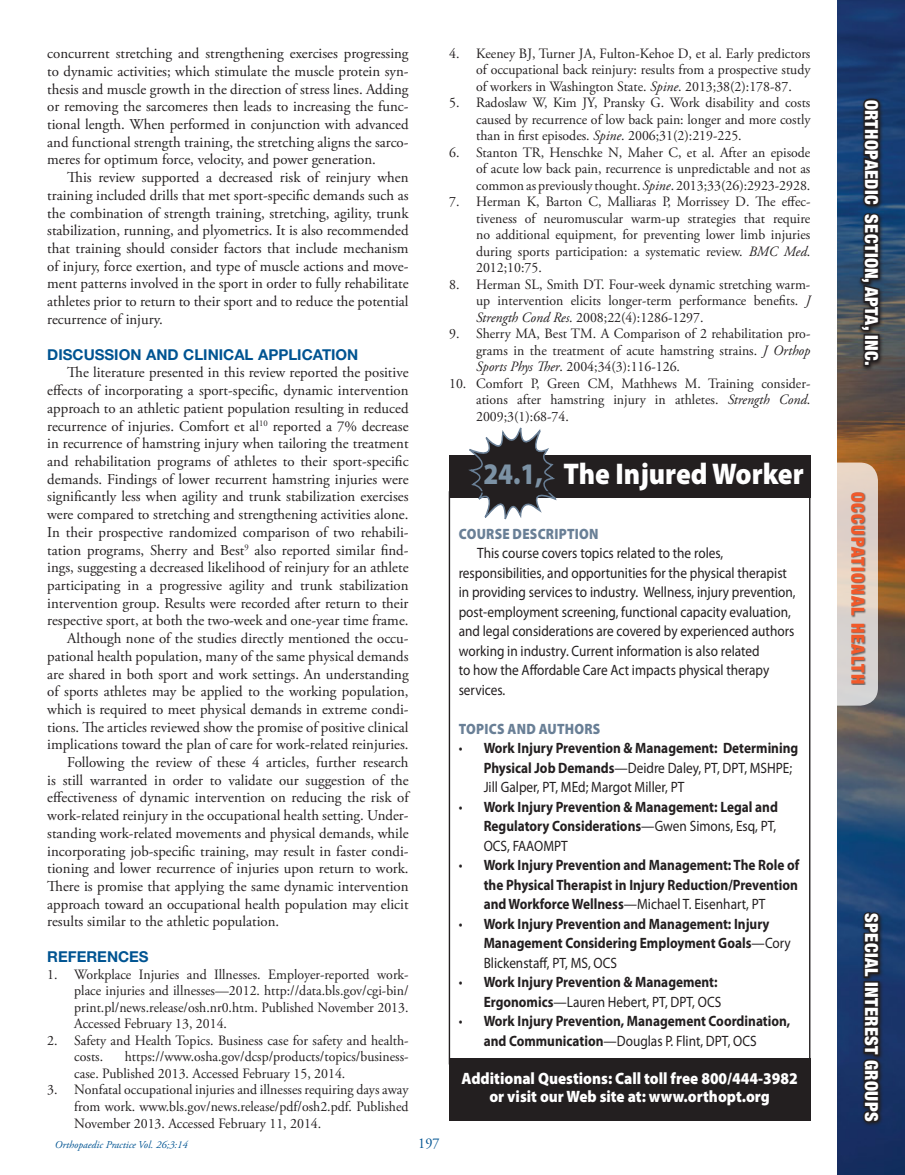
<style>
.page{position:relative;width:905px;height:1175px;background:#fff}
.page>*{position:absolute;margin:0;border:0;box-sizing:border-box;transform-origin:0 0}
.BodyCopy{font:900 30px "Myriad Pro";color:#fff;scale:.91 1}
.t1{font:900 condensed 18px "Helvetica Neue LT Pro";letter-spacing:.02em;color:#fff}
.t2{font:18px "Helvetica Neue LT Pro";color:#fff}
.t3{font:900 condensed 18px "Helvetica Neue LT Pro";letter-spacing:.07em;color:#f1592a}
.BodyCopy-2{font:900 16.5px "Myriad Pro";color:#fff;scale:.91 1}
.BodyCopy-3{font:15px/17.7px "Adobe Garamond Pro";color:#231f20;text-align:justify}
.References_2digit{font:700 15px/19.5px "Myriad Pro";color:#231f20;scale:.89 1}
.BodyCopy-4{font:15px/19.5px "Myriad Pro";color:#231f20;scale:.89 1}
.Subhead{font:700 15px "Helvetica Neue LT Pro";color:#005492}
.BodyCopy-5{font:900 15px "Myriad Pro";letter-spacing:.02em;color:#697f96;scale:.89 1}
.t4{font:15px "Adobe Garamond Pro";color:#005492;scale:.95 1}
.References_2digit_9{font:14.25px/16.5px "Adobe Garamond Pro";color:#231f20;text-align:justify}
.t5{font:italic 10.5px "Adobe Garamond Pro";color:#005492}
.s1{font-style:italic}
.s2{color:#7c92a5}
.s3{font-weight:400}
</style>
<div class="page">
<img style="left:837px;top:0;width:67px;height:1174px">
<svg style="left:857px;top:96px;width:27px;height:275px;background:#334a64"></svg>
<svg style="left:859px;top:50px;width:22px;height:282px;background:#222d40"></svg>
<div style="left:863px;top:334px;width:16px;height:6px;border:3px solid #231f20"></div>
<svg style="left:861px;top:338px;width:20px;height:25px"></svg>
<div style="left:863px;top:360px;width:7px;height:6px;border:3px solid #231f20"></div>
<svg style="left:861px;top:910px;width:23px;height:216px"></svg>
<svg style="left:861px;top:910px;width:20px;height:214px;background:#202430"></svg>
<svg style="left:810px;top:462px;width:68px;height:243px"></svg>
<div style="left:851px;top:492px;width:15px;height:192px;background:#231f20;opacity:.6"></div>
<div style="left:448px;top:455px;width:362px;height:42px;background:#231f20"></div>
<div style="left:448px;top:1058px;width:362px;height:62px;background:#231f20"></div>
<svg style="left:461px;top:427px;width:102px;height:93px"></svg>
<p class="BodyCopy-3" style="left:47px;top:45px;width:363px">concurrent stretching and strengthening exercises progressing to dynamic activities; which stimulate the muscle protein syn&shy;thesis and muscle growth in the direction of stress lines. Adding or removing the sarcomeres then leads to increasing the func&shy;tional length. When performed in conjunction with advanced and functional strength training, the stretching aligns the sarco&shy;meres for optimum force, velocity, and power generation.</p>
<p class="BodyCopy-3" style="left:47px;top:169px;width:363px;text-indent:20px">This review supported a decreased risk of reinjury when training included drills that met sport-specific demands such as the combination of strength training, stretching, agility, trunk stabilization, running, and plyometrics. It is also recommended that training should consider factors that include mechanism of injury, force exertion, and type of muscle actions and move&shy;ment patterns involved in the sport in order to fully rehabilitate athletes prior to return to their sport and to reduce the potential recurrence of injury.</p>
<p class="Subhead" style="left:47px;top:345px;width:312px">DISCUSSION AND CLINICAL APPLICATION</p>
<p class="BodyCopy-3" style="left:47px;top:364px;width:363px;text-indent:20px">The literature presented in this review reported the positive effects of incorporating a sport-specific, dynamic intervention approach to an athletic patient population resulting in reduced recurrence of injuries. Comfort et al<sup>10</sup> reported a 7% decrease in recurrence of hamstring injury when tailoring the treatment and rehabilitation programs of athletes to their sport-specific demands. Findings of lower recurrent hamstring injuries were significantly less when agility and trunk stabilization exercises were compared to stretching and strengthening activities alone.<br>In their prospective randomized comparison of two rehabili&shy;tation programs, Sherry and Best<sup>9</sup> also reported similar find&shy;ings, suggesting a decreased likelihood of reinjury for an athlete participating in a progressive agility and trunk stabilization intervention group. Results were recorded after return to their respective sport, at both the two-week and one-year time frame.</p>
<p class="BodyCopy-3" style="left:47px;top:630px;width:363px;text-indent:20px">Although none of the studies directly mentioned the occu&shy;pational health population, many of the same physical demands are shared in both sport and work settings. An understanding of sports athletes may be applied to the working population, which is required to meet physical demands in extreme condi&shy;tions. The articles reviewed show the promise of positive clinical implications toward the plan of care for work-related reinjuries.</p>
<p class="BodyCopy-3" style="left:47px;top:754px;width:363px;text-indent:20px">Following the review of these 4 articles, further research is still warranted in order to validate our suggestion of the effectiveness of dynamic intervention on reducing the risk of work-related reinjury in the occupational health setting. Under&shy;standing work-related movements and physical demands, while incorporating job-specific training, may result in faster condi&shy;tioning and lower recurrence of injuries upon return to work.<br>There is promise that applying the same dynamic intervention approach toward an occupational health population may elicit results similar to the athletic population.</p>
<p class="Subhead" style="left:47px;top:947px;width:103px">REFERENCES</p>
<p class="References_2digit_9" style="left:74px;top:966px;width:336px;text-indent:-27px">1. Workplace Injuries and Illnesses. Employer-reported work&shy;place injuries and illnesses—2012. http://data.bls.gov/cgi-bin/ print.pl/news.release/osh.nr0.htm. Published November 2013.<br>Accessed February 13, 2014.</p>
<p class="References_2digit_9" style="left:74px;top:1032px;width:336px;text-indent:-27px">2. Safety and Health Topics. Business case for safety and health&shy;costs.</p>
<p class="References_2digit_9" style="left:74px;top:1049px;width:336px;text-indent:50px">https://www.osha.gov/dcsp/products/topics/business&shy;case. Published 2013. Accessed February 15, 2014.</p>
<p class="References_2digit_9" style="left:74px;top:1082px;width:336px;text-indent:-27px">3. Nonfatal occupational injuries and illnesses requiring days away from work. www.bls.gov/news.release/pdf/osh2.pdf. Published November 2013. Accessed February 11, 2014.</p>
<p class="t5" style="left:55px;top:1138px;width:134px">Orthopaedic Practice Vol. 26;3:14</p>
<p class="t4" style="left:418px;top:1134px;width:24px">197</p>
<p class="References_2digit_9" style="left:476px;top:45px;width:336px;text-indent:-27px">4. Keeney BJ, Turner JA, Fulton-Kehoe D, et al. Early predictors of occupational back reinjury: results from a prospective study of workers in Washington State. <span class="s1">Spine</span>. 2013;38(2):178-87.</p>
<p class="References_2digit_9" style="left:476px;top:95px;width:336px;text-indent:-27px">5. Radoslaw W, Kim JY, Pransky G. Work disability and costs caused by recurrence of low back pain: longer and more costly than in first episodes. <span class="s1">Spine</span>. 2006;31(2):219-225.</p>
<p class="References_2digit_9" style="left:476px;top:144px;width:336px;text-indent:-27px">6. Stanton TR, Henschke N, Maher C, et al. After an episode of acute low back pain, recurrence is unpredictable and not as common as previously thought. <span class="s1">Spine</span>. 2013;33(26):2923-2928.</p>
<p class="References_2digit_9" style="left:476px;top:194px;width:336px;text-indent:-27px">7. Herman K, Barton C, Malliaras P, Morrissey D. The effec&shy;tiveness of neuromuscular warm-up strategies that require no additional equipment, for preventing lower limb injuries during sports participation: a systematic review. <span class="s1">BMC Med</span>.<br>2012;10:75.</p>
<p class="References_2digit_9" style="left:476px;top:276px;width:336px;text-indent:-27px">8. Herman SL, Smith DT. Four-week dynamic stretching warm&shy;up intervention elicits longer-term performance benefits. <span class="s1">J Strength Cond Res</span>. 2008;22(4):1286-1297.</p>
<p class="References_2digit_9" style="left:476px;top:326px;width:336px;text-indent:-27px">9. Sherry MA, Best TM. A Comparison of 2 rehabilitation pro&shy;grams in the treatment of acute hamstring strains. <span class="s1">J Orthop Sports Phys Ther</span>. 2004;34(3):116-126.</p>
<p class="References_2digit_9" style="left:476px;top:375px;width:336px;text-indent:-27px">10. Comfort P, Green CM, Mathhews M. Training consider&shy;ations after hamstring injury in athletes. <span class="s1">Strength Cond</span>.<br>2009;3(1):68-74.</p>
<p class="BodyCopy" style="left:483px;top:454px;width:353px"><span class="s2">24.1,</span> The Injured Worker</p>
<p class="BodyCopy-5" style="left:459px;top:523px;width:158px">COURSE DESCRIPTION</p>
<p class="BodyCopy-4" style="left:458px;top:543px;width:380px;text-indent:18px">This course covers topics related to the roles, responsibilities, and opportunities for the physical therapist in providing services to industry. Wellness, injury prevention, post-employment screening, functional capacity evaluation, and legal considerations are covered by experienced authors working in industry. Current information is also related<br>to how the Affordable Care Act impacts physical therapy services.</p>
<p class="BodyCopy-5" style="left:459px;top:718px;width:161px">TOPICS AND AUTHORS</p>
<p class="References_2digit" style="left:483px;top:738px;width:355px;text-indent:-25px"><span class="s3">•</span> Work Injury Prevention &amp; Management: Determining<br>Physical Job Demands<span class="s3">—Deidre Daley, PT, DPT, MSHPE;<br>Jill Galper, PT, MEd; Margot Miller, PT</span></p>
<p class="References_2digit" style="left:483px;top:796px;width:332px;text-align:justify;text-indent:-25px"><span class="s3">•</span> Work Injury Prevention &amp; Management: Legal and Regulatory Considerations<span class="s3">—Gwen Simons, Esq, PT, OCS, FAAOMPT</span></p>
<p class="References_2digit" style="left:483px;top:855px;width:356px;text-align:justify;text-indent:-25px"><span class="s3">•</span> Work Injury Prevention and Management: The Role of the Physical Therapist in Injury Reduction/Prevention and Workforce Wellness<span class="s3">—Michael T. Eisenhart, PT</span></p>
<p class="References_2digit" style="left:483px;top:913px;width:346px;text-indent:-25px"><span class="s3">•</span> Work Injury Prevention and Management: Injury<br>Management Considering Employment Goals<span class="s3">—Cory<br>Blickenstaff, PT, MS, OCS</span></p>
<p class="References_2digit" style="left:458px;top:972px;width:296px;text-align:right"><span class="s3">•</span> Work Injury Prevention &amp; Management:<br>Ergonomics<span class="s3">—Lauren Hebert, PT, DPT, OCS</span></p>
<p class="References_2digit" style="left:458px;top:1011px;width:374px;text-align:center"><span class="s3">•</span> Work Injury Prevention, Management Coordination, and Communication<span class="s3">—Douglas P. Flint, DPT, OCS</span></p>
<p class="BodyCopy-2" style="left:461px;top:1067px;width:371px">Additional Questions: Call toll free 800/444-3982</p>
<p class="BodyCopy-2" style="left:489px;top:1085px;width:310px">or visit our Web site at: www.orthopt.org</p>
<p class="t1" style="left:882px;top:100px;width:267px;rotate:90deg">ORTHOPAEDIC SECTION, APTA, INC.</p>
<p class="t3" style="left:869px;top:492px;width:193px;rotate:90deg">OCCUPATIONAL HEALTH</p>
<p class="t2" style="left:876px;top:813px;width:210px;rotate:90deg">OCCUPATIONAL HEALTH</p>
<p class="t1" style="left:882px;top:913px;width:209px;rotate:90deg">SPECIAL INTEREST GROUPS</p>
</div>
